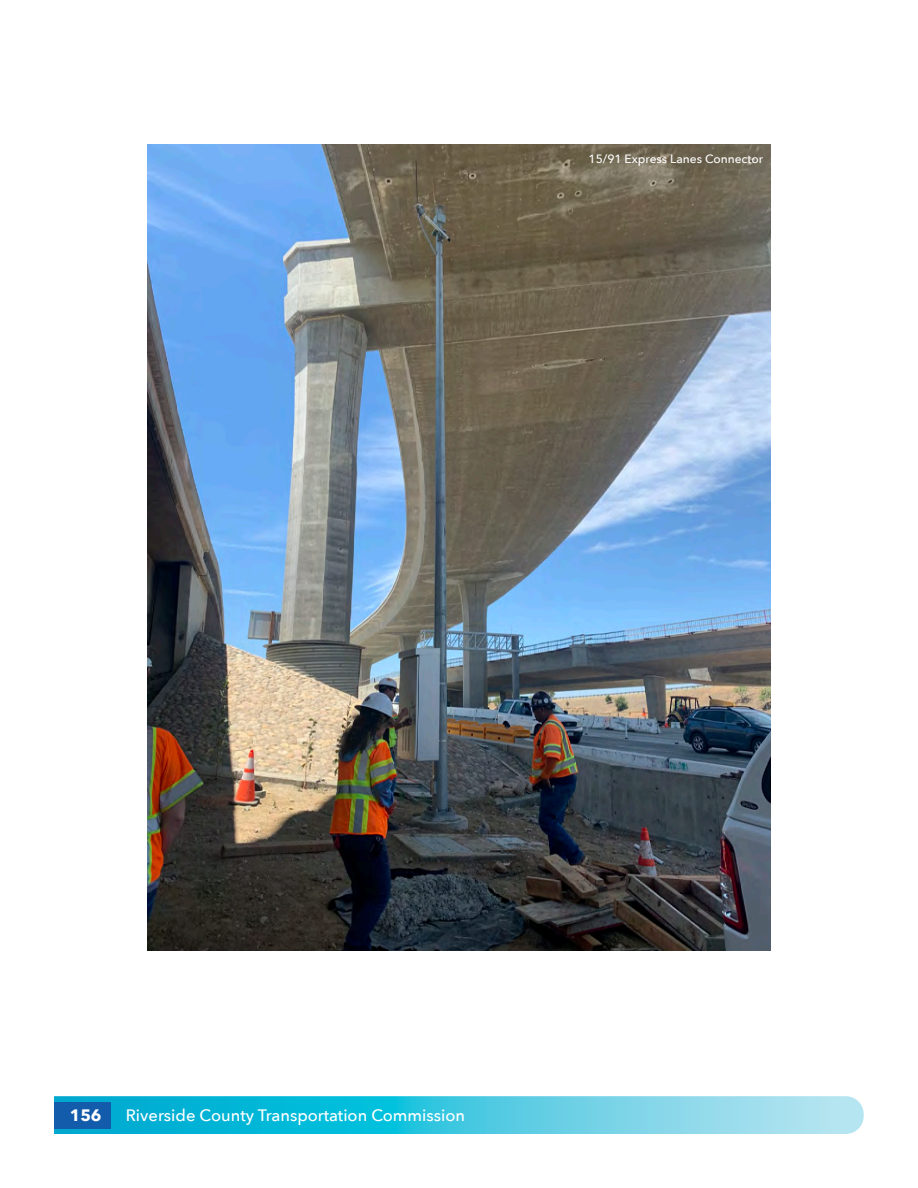
<style>
.page{position:relative;width:918px;height:1188px;background:#fff}
.page>*{position:absolute;margin:0;border:0;box-sizing:border-box;transform-origin:0 0}
.t1{font:500 16.5px "Avenir Next";color:#fff}
.t2{font:700 16.5px "Avenir Next";color:#fff}
.t3{font:500 12px "Avenir Next";color:#fff}
</style>
<div class="page">
<svg style="left:54px;top:1096px;width:810px;height:38px;background:#4ac8e1"></svg>
<div style="left:54px;top:1102px;width:56px;height:27px;background:#135cab"></div>
<img style="left:148px;top:145px;width:622px;height:805px">
<p class="t3" style="left:589px;top:149px;width:176px">15/91 Express Lanes Connector</p>
<p class="t2" style="left:70px;top:1101px;width:33px">156</p>
<p class="t1" style="left:126px;top:1101px;width:341px">Riverside County Transportation Commission</p>
</div>
